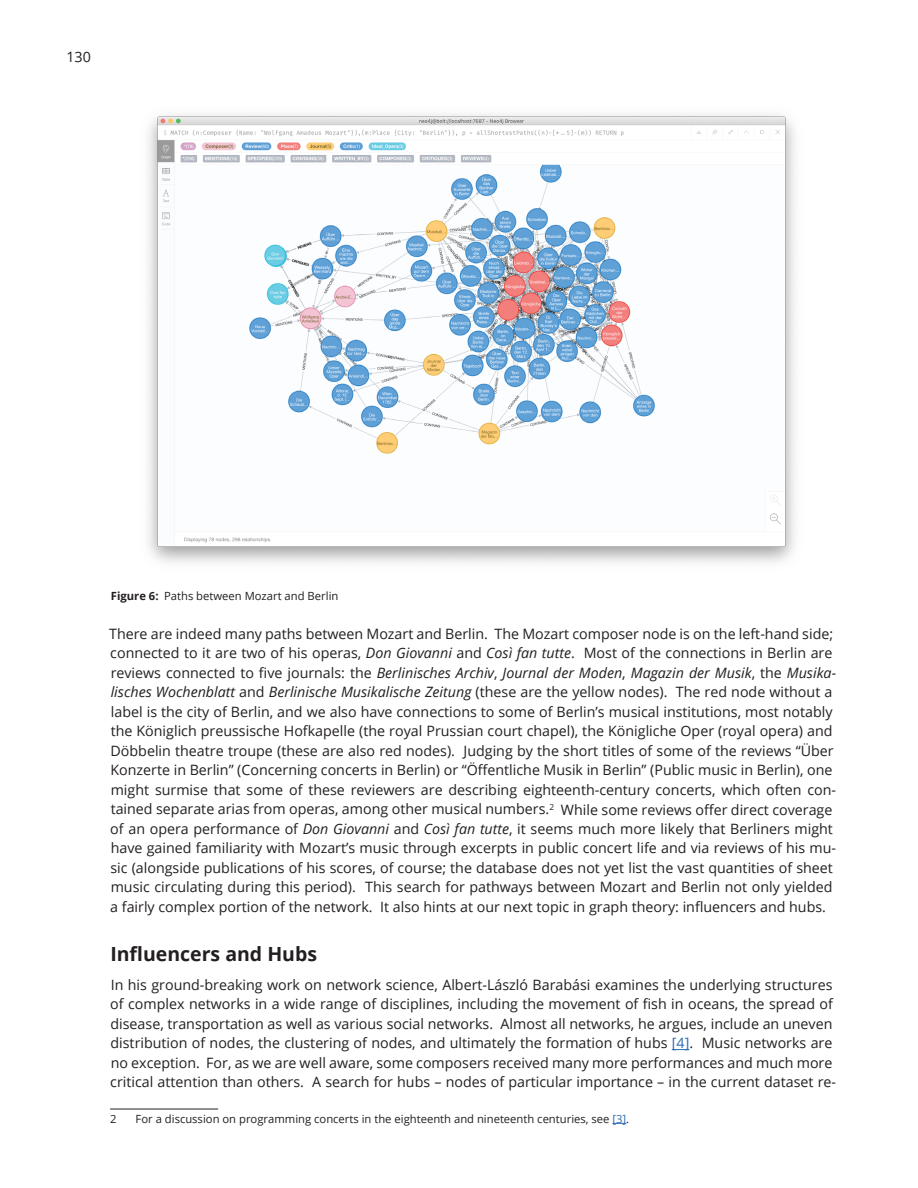
<style>
.page{position:relative;width:918px;height:1188px;background:#fff}
.page>*{position:absolute;margin:0;border:0;box-sizing:border-box;transform-origin:0 0}
.t1{font:700 19.5px "Open Sans";color:#231f20}
.t2{font:14.25px/19.5px "Open Sans";color:#231f20}
.t3{font:11.25px "Open Sans";color:#231f20}
.s1{font-weight:700}
.s2{font-style:italic}
.s3{color:#2a6ab4}
</style>
<div class="page">
<svg style="left:672px;top:1049px;width:17px;height:1px"></svg>
<hr style="left:110px;top:1109px;width:108px;height:1px;background:#231f20">
<svg style="left:612px;top:1123px;width:14px;height:1px"></svg>
<img style="left:148px;top:114px;width:647px;height:449px">
<p class="t2" style="left:66px;top:47px;width:26px">130</p>
<p class="t3" style="left:111px;top:588px;width:229px"><span class="s1">Figure 6:</span> Paths between Mozart and Berlin</p>
<p class="t2" style="left:109px;top:624px;width:728px">There are indeed many paths between Mozart and Berlin. The Mozart composer node is on the left-hand side; connected to it are two of his operas, <span class="s2">Don Giovanni</span> and <span class="s2">Così fan tutte</span>. Most of the connections in Berlin are reviews connected to five journals: the <span class="s2">Berlinisches Archiv</span>, <span class="s2">Journal der Moden</span>, <span class="s2">Magazin der Musik</span>, the <span class="s2">Musika&shy;lisches Wochenblatt</span> and <span class="s2">Berlinische Musikalische Zeitung</span> (these are the yellow nodes). The red node without a label is the city of Berlin, and we also have connections to some of Berlin’s musical institutions, most notably the Königlich preussische Hofkapelle (the royal Prussian court chapel), the Königliche Oper (royal opera) and Döbbelin theatre troupe (these are also red nodes). Judging by the short titles of some of the reviews “Über Konzerte in Berlin” (Concerning concerts in Berlin) or “Öffentliche Musik in Berlin” (Public music in Berlin), one might surmise that some of these reviewers are describing eighteenth-century concerts, which often con&shy;tained separate arias from operas, among other musical numbers.<sup>2</sup> While some reviews offer direct coverage of an opera performance of <span class="s2">Don Giovanni</span> and <span class="s2">Così fan tutte</span>, it seems much more likely that Berliners might have gained familiarity with Mozart’s music through excerpts in public concert life and via reviews of his mu&shy;sic (alongside publications of his scores, of course; the database does not yet list the vast quantities of sheet music circulating during this period). This search for pathways between Mozart and Berlin not only yielded a fairly complex portion of the network. It also hints at our next topic in graph theory: influencers and hubs.</p>
<h1 class="t1" style="left:110px;top:940px;width:208px">Influencers and Hubs</h1>
<p class="t2" style="left:110px;top:975px;width:727px">In his ground-breaking work on network science, Albert-László Barabási examines the underlying structures of complex networks in a wide range of disciplines, including the movement of fish in oceans, the spread of disease, transportation as well as various social networks. Almost all networks, he argues, include an uneven distribution of nodes, the clustering of nodes, and ultimately the formation of hubs <span class="s3">[4]</span>. Music networks are no exception. For, as we are well aware, some composers received many more performances and much more critical attention than others. A search for hubs – nodes of particular importance – in the current dataset re-</p>
<p class="t3" style="left:110px;top:1111px;width:8px">2</p>
<p class="t3" style="left:136px;top:1111px;width:495px">For a discussion on programming concerts in the eighteenth and nineteenth centuries, see <span class="s3">[3]</span>.</p>
</div>
